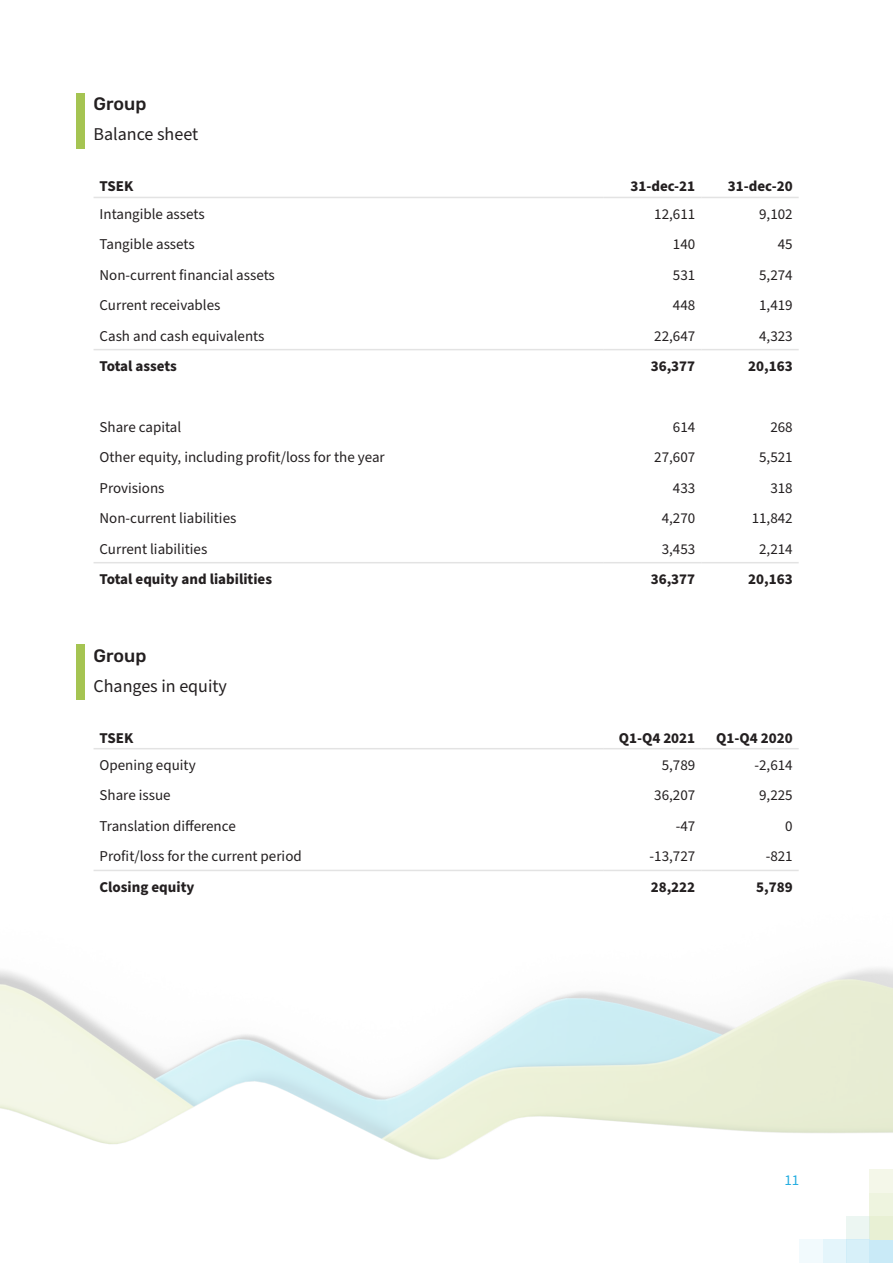
<style>
.page{position:relative;width:893px;height:1263px;background:#fff}
.page>*{position:absolute;margin:0;border:0;box-sizing:border-box;transform-origin:0 0}
.BN_Paragraph{font:18px "Source Sans Pro";color:#231f20}
.t1{font:500 18px "Rubik";color:#231f20}
.BN_Cell_Paragraph_St{font:15px "Source Sans Pro";color:#231f20}
.BN_Cell_Paragraph_St-2{font:700 15px "Source Sans Pro";color:#231f20}
.BN_Cell_Header_Parag{font:700 15px "Source Sans Pro";color:#231f20}
.t2{font:15px "Source Sans Pro";color:#27aee1}
</style>
<div class="page">
<img style="left:0;top:644px;width:893px;height:619px">
<hr style="left:94px;top:197px;width:510px;height:1px;background:#e3e3e3">
<hr style="left:604px;top:197px;width:97px;height:1px;background:#e3e3e3">
<hr style="left:701px;top:197px;width:98px;height:1px;background:#e3e3e3">
<hr style="left:94px;top:349px;width:510px;height:1px;background:#e3e3e3">
<hr style="left:604px;top:349px;width:97px;height:1px;background:#e3e3e3">
<hr style="left:701px;top:349px;width:98px;height:1px;background:#e3e3e3">
<hr style="left:94px;top:562px;width:510px;height:1px;background:#e3e3e3">
<hr style="left:604px;top:562px;width:97px;height:1px;background:#e3e3e3">
<hr style="left:701px;top:562px;width:98px;height:1px;background:#e3e3e3">
<hr style="left:94px;top:748px;width:510px;height:1px;background:#e3e3e3">
<hr style="left:604px;top:748px;width:97px;height:1px;background:#e3e3e3">
<hr style="left:701px;top:748px;width:98px;height:1px;background:#e3e3e3">
<hr style="left:94px;top:870px;width:510px;height:1px;background:#e3e3e3">
<hr style="left:604px;top:870px;width:97px;height:1px;background:#e3e3e3">
<hr style="left:701px;top:870px;width:98px;height:1px;background:#e3e3e3">
<div style="left:77px;top:94px;width:8px;height:55px;background:#a5c452"></div>
<div style="left:77px;top:645px;width:8px;height:55px;background:#a5c452"></div>
<h4 class="t1" style="left:94px;top:94px;width:54px">Group</h4>
<p class="BN_Paragraph" style="left:94px;top:122px;width:106px">Balance sheet</p>
<p class="BN_Cell_Header_Parag" style="left:100px;top:176px;width:35px">TSEK</p>
<p class="BN_Cell_Header_Parag" style="left:630px;top:176px;width:66px">31-dec-21</p>
<p class="BN_Cell_Header_Parag" style="left:728px;top:176px;width:66px">31-dec-20</p>
<p class="BN_Cell_Paragraph_St" style="left:100px;top:204px;width:107px">Intangible assets</p>
<p class="BN_Cell_Paragraph_St" style="left:654px;top:204px;width:43px">12,611</p>
<p class="BN_Cell_Paragraph_St" style="left:759px;top:204px;width:35px">9,102</p>
<p class="BN_Cell_Paragraph_St" style="left:100px;top:234px;width:97px">Tangible assets</p>
<p class="BN_Cell_Paragraph_St" style="left:673px;top:234px;width:24px">140</p>
<p class="BN_Cell_Paragraph_St" style="left:778px;top:234px;width:16px">45</p>
<p class="BN_Cell_Paragraph_St" style="left:100px;top:265px;width:177px">Non-current financial assets</p>
<p class="BN_Cell_Paragraph_St" style="left:673px;top:265px;width:24px">531</p>
<p class="BN_Cell_Paragraph_St" style="left:759px;top:265px;width:35px">5,274</p>
<p class="BN_Cell_Paragraph_St" style="left:100px;top:295px;width:122px">Current receivables</p>
<p class="BN_Cell_Paragraph_St" style="left:673px;top:295px;width:24px">448</p>
<p class="BN_Cell_Paragraph_St" style="left:759px;top:295px;width:35px">1,419</p>
<p class="BN_Cell_Paragraph_St" style="left:100px;top:326px;width:166px">Cash and cash equivalents</p>
<p class="BN_Cell_Paragraph_St" style="left:654px;top:326px;width:43px">22,647</p>
<p class="BN_Cell_Paragraph_St" style="left:759px;top:326px;width:35px">4,323</p>
<p class="BN_Cell_Paragraph_St-2" style="left:100px;top:356px;width:79px">Total assets</p>
<p class="BN_Cell_Paragraph_St-2" style="left:651px;top:356px;width:46px">36,377</p>
<p class="BN_Cell_Paragraph_St-2" style="left:748px;top:356px;width:46px">20,163</p>
<p class="BN_Cell_Paragraph_St" style="left:100px;top:417px;width:83px">Share capital</p>
<p class="BN_Cell_Paragraph_St" style="left:673px;top:417px;width:24px">614</p>
<p class="BN_Cell_Paragraph_St" style="left:770px;top:417px;width:24px">268</p>
<p class="BN_Cell_Paragraph_St" style="left:100px;top:447px;width:287px">Other equity, including profit/loss for the year</p>
<p class="BN_Cell_Paragraph_St" style="left:654px;top:447px;width:43px">27,607</p>
<p class="BN_Cell_Paragraph_St" style="left:759px;top:447px;width:35px">5,521</p>
<p class="BN_Cell_Paragraph_St" style="left:100px;top:478px;width:66px">Provisions</p>
<p class="BN_Cell_Paragraph_St" style="left:673px;top:478px;width:24px">433</p>
<p class="BN_Cell_Paragraph_St" style="left:770px;top:478px;width:24px">318</p>
<p class="BN_Cell_Paragraph_St" style="left:100px;top:508px;width:138px">Non-current liabilities</p>
<p class="BN_Cell_Paragraph_St" style="left:662px;top:508px;width:35px">4,270</p>
<p class="BN_Cell_Paragraph_St" style="left:752px;top:508px;width:43px">11,842</p>
<p class="BN_Cell_Paragraph_St" style="left:100px;top:539px;width:109px">Current liabilities</p>
<p class="BN_Cell_Paragraph_St" style="left:662px;top:539px;width:35px">3,453</p>
<p class="BN_Cell_Paragraph_St" style="left:759px;top:539px;width:35px">2,214</p>
<p class="BN_Cell_Paragraph_St-2" style="left:100px;top:569px;width:174px">Total equity and liabilities</p>
<p class="BN_Cell_Paragraph_St-2" style="left:651px;top:569px;width:46px">36,377</p>
<p class="BN_Cell_Paragraph_St-2" style="left:748px;top:569px;width:46px">20,163</p>
<h4 class="t1" style="left:94px;top:645px;width:54px">Group</h4>
<p class="BN_Paragraph" style="left:94px;top:674px;width:135px">Changes in equity</p>
<p class="BN_Cell_Header_Parag" style="left:100px;top:727px;width:35px">TSEK</p>
<p class="BN_Cell_Header_Parag" style="left:619px;top:727px;width:78px">Q1-Q4 2021</p>
<p class="BN_Cell_Header_Parag" style="left:716px;top:727px;width:78px">Q1-Q4 2020</p>
<p class="BN_Cell_Paragraph_St" style="left:100px;top:755px;width:98px">Opening equity</p>
<p class="BN_Cell_Paragraph_St" style="left:662px;top:755px;width:35px">5,789</p>
<p class="BN_Cell_Paragraph_St" style="left:754px;top:755px;width:40px">-2,614</p>
<p class="BN_Cell_Paragraph_St" style="left:100px;top:785px;width:73px">Share issue</p>
<p class="BN_Cell_Paragraph_St" style="left:654px;top:785px;width:43px">36,207</p>
<p class="BN_Cell_Paragraph_St" style="left:759px;top:785px;width:35px">9,225</p>
<p class="BN_Cell_Paragraph_St" style="left:100px;top:816px;width:138px">Translation difference</p>
<p class="BN_Cell_Paragraph_St" style="left:676px;top:816px;width:21px">-47</p>
<p class="BN_Cell_Paragraph_St" style="left:785px;top:816px;width:9px">0</p>
<p class="BN_Cell_Paragraph_St" style="left:100px;top:846px;width:204px">Profit/loss for the current period</p>
<p class="BN_Cell_Paragraph_St" style="left:650px;top:846px;width:47px">-13,727</p>
<p class="BN_Cell_Paragraph_St" style="left:766px;top:846px;width:29px">-821</p>
<p class="BN_Cell_Paragraph_St-2" style="left:100px;top:877px;width:96px">Closing equity</p>
<p class="BN_Cell_Paragraph_St-2" style="left:651px;top:877px;width:46px">28,222</p>
<p class="BN_Cell_Paragraph_St-2" style="left:756px;top:877px;width:38px">5,789</p>
<p class="t2" style="left:784px;top:1170px;width:16px">11</p>
</div>
